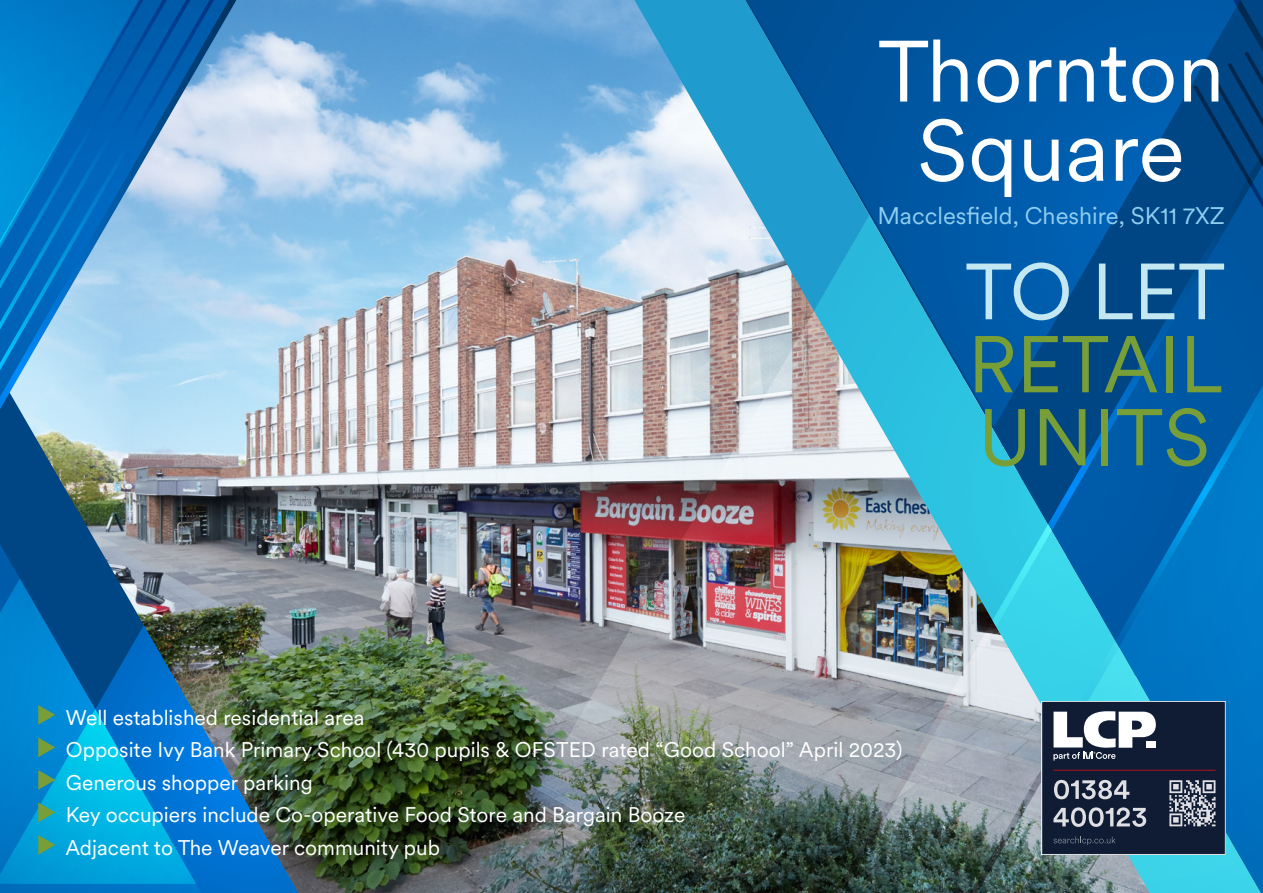
<style>
.page{position:relative;width:1263px;height:893px;background:#fff}
.page>*{position:absolute;margin:0;border:0;box-sizing:border-box;transform-origin:0 0}
.t1{font:85.8px/79.2px "Circular XX";color:#fff;text-align:center}
.t2{font:79.35px/73.1px "Circular XX";letter-spacing:-.01em;color:#789e38}
.t3{font:78.6px "Circular XX";color:#c4e8f2}
.t4{font:23.7px "Circular XX";color:#8fcef1}
.t5{font:21px "Circular XX";color:#fff}
</style>
<div class="page">
<img style="left:389px;top:0;width:151px;height:893px">
<img style="left:456px;top:215px;width:84px;height:678px">
<img style="left:540px;top:0;width:161px;height:893px">
<img style="left:701px;top:0;width:562px;height:893px">
<svg style="left:954px;top:62px;width:215px;height:831px;background:#2177ad"></svg>
<img style="left:0;top:0;width:389px;height:893px">
<img style="left:0;top:0;width:306px;height:880px">
<img style="left:0;top:0;width:289px;height:869px">
<img style="left:0;top:0;width:272px;height:858px">
<img style="left:0;top:0;width:255px;height:847px">
<svg style="left:38px;top:705px;width:17px;height:20px"></svg>
<svg style="left:38px;top:737px;width:17px;height:20px"></svg>
<svg style="left:38px;top:770px;width:17px;height:20px"></svg>
<svg style="left:38px;top:803px;width:17px;height:19px"></svg>
<svg style="left:38px;top:835px;width:17px;height:20px"></svg>
<div style="left:1042px;top:701px;width:183px;height:153px;background:#0f1c34"></div>
<div style="left:1041px;top:701px;width:184px;height:154px;border:1px solid #dfdfe4"></div>
<svg style="left:1053px;top:711px;width:103px;height:50px"></svg>
<div style="left:1146px;top:741px;width:10px;height:7px;background:#fff"></div>
<svg style="left:1054px;top:780px;width:75px;height:19px"></svg>
<svg style="left:1053px;top:807px;width:93px;height:20px"></svg>
<svg style="left:1053px;top:836px;width:62px;height:9px"></svg>
<hr style="left:1053px;top:770px;width:162px;height:1px;background:#ab161a">
<svg style="left:1169px;top:52px;width:94px;height:841px;background:#0760a1"></svg>
<p class="t1" style="left:878px;top:28px;width:348px">Thornton<br>Square</p>
<p class="t4" style="left:877px;top:200px;width:349px">Macclesfield, Cheshire, SK11 7XZ</p>
<p class="t3" style="left:965px;top:239px;width:262px">TO LET</p>
<p class="t2" style="left:968px;top:325px;width:257px">RETAIL<br>UNITS</p>
<p class="t5" style="left:66px;top:703px;width:300px">Well established residential area</p>
<p class="t5" style="left:66px;top:736px;width:838px">Opposite Ivy Bank Primary School (430 pupils &amp; OFSTED rated “Good School” April 2023)</p>
<p class="t5" style="left:66px;top:768px;width:248px">Generous shopper parking</p>
<p class="t5" style="left:66px;top:801px;width:621px">Key occupiers include Co-operative Food Store and Bargain Booze</p>
<p class="t5" style="left:65px;top:833px;width:376px">Adjacent to The Weaver community pub</p>
</div>
